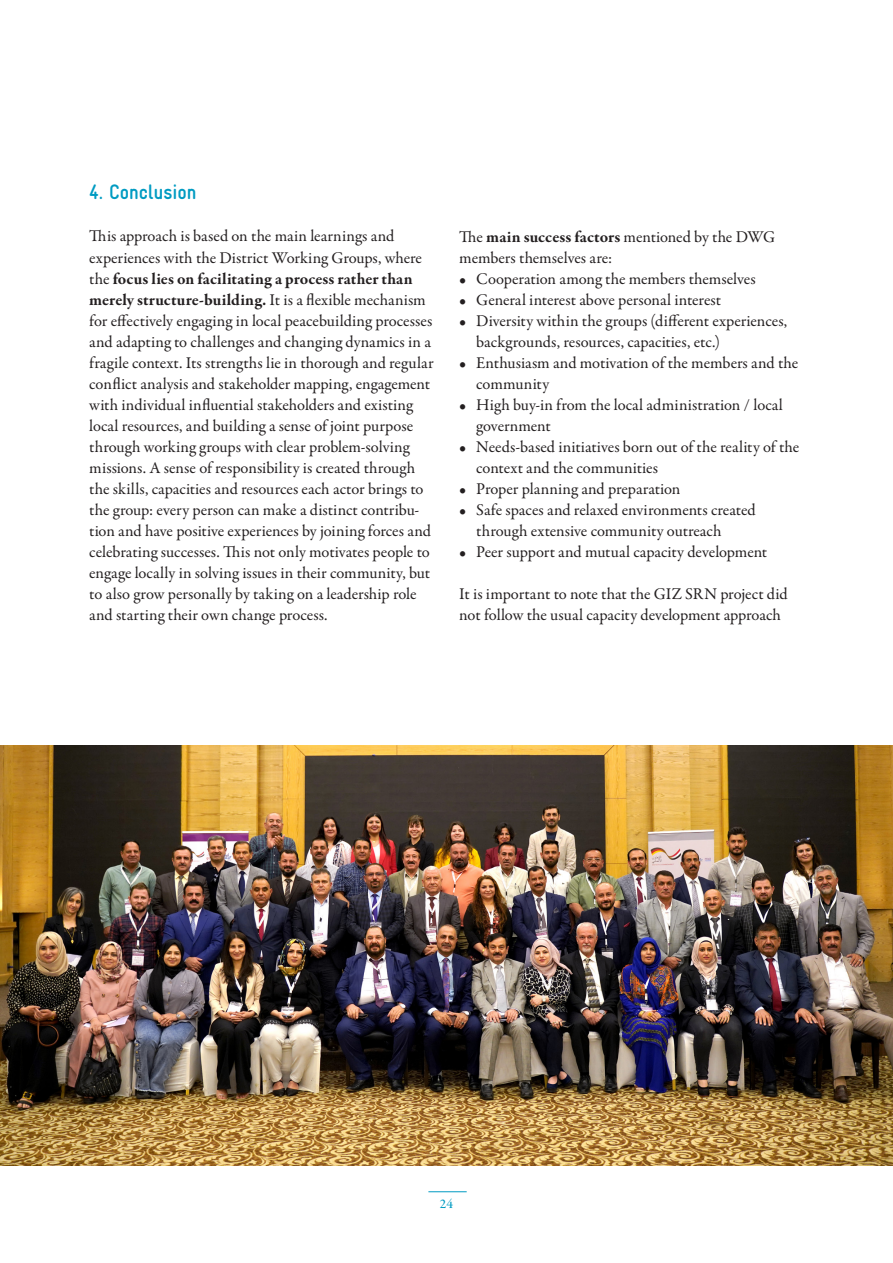
<style>
.page{position:relative;width:893px;height:1263px;background:#fff}
.page>*{position:absolute;margin:0;border:0;box-sizing:border-box;transform-origin:0 0}
.t1{font:700 21px "Gravur Condensed";color:#009bc2}
.t2{font:16.5px/21px "Garamond Premr Pro";color:#231f20}
.t3{font:500 13.5px "Garamond Premr Pro";color:#009bc2}
.s1{font-weight:700}
</style>
<div class="page">
<hr style="left:428px;top:1191px;width:39px;height:1px;background:#009bc2">
<img style="left:0;top:745px;width:893px;height:420px">
<p class="t1" style="left:89px;top:181px;width:109px">4. Conclusion</p>
<p class="t2" style="left:89px;top:226px;width:346px">This approach is based on the main learnings and experiences with the District Working Groups, where the <span class="s1">focus lies on facilitating a process rather than merely structure-building.</span> It is a flexible mechanism for effectively engaging in local peacebuilding processes and adapting to challenges and changing dynamics in a fragile context. Its strengths lie in thorough and regular conflict analysis and stakeholder mapping, engagement with individual influential stakeholders and existing local resources, and building a sense of joint purpose through working groups with clear problem-solving missions. A sense of responsibility is created through the skills, capacities and resources each actor brings to the group: every person can make a distinct contribu&shy;tion and have positive experiences by joining forces and celebrating successes. This not only motivates people to engage locally in solving issues in their community, but to also grow personally by taking on a leadership role and starting their own change process.</p>
<p class="t2" style="left:459px;top:226px;width:317px">The <span class="s1">main success factors</span> mentioned by the DWG members themselves are:</p>
<p class="t2" style="left:459px;top:268px;width:298px">• Cooperation among the members themselves</p>
<p class="t2" style="left:459px;top:289px;width:263px">• General interest above personal interest</p>
<p class="t2" style="left:476px;top:310px;width:312px;text-indent:-17px">• Diversity within the groups (different experiences, backgrounds, resources, capacities, etc.)</p>
<p class="t2" style="left:476px;top:352px;width:323px;text-indent:-17px">• Enthusiasm and motivation of the members and the community</p>
<p class="t2" style="left:476px;top:394px;width:308px;text-indent:-17px">• High buy-in from the local administration / local government</p>
<p class="t2" style="left:476px;top:436px;width:325px;text-indent:-17px">• Needs-based initiatives born out of the reality of the context and the communities</p>
<p class="t2" style="left:459px;top:478px;width:223px">• Proper planning and preparation</p>
<p class="t2" style="left:476px;top:499px;width:281px;text-indent:-17px">• Safe spaces and relaxed environments created through extensive community outreach</p>
<p class="t2" style="left:459px;top:541px;width:310px">• Peer support and mutual capacity development</p>
<p class="t2" style="left:459px;top:583px;width:330px">It is important to note that the GIZ SRN project did not follow the usual capacity development approach</p>
<p class="t3" style="left:440px;top:1195px;width:15px">24</p>
</div>
